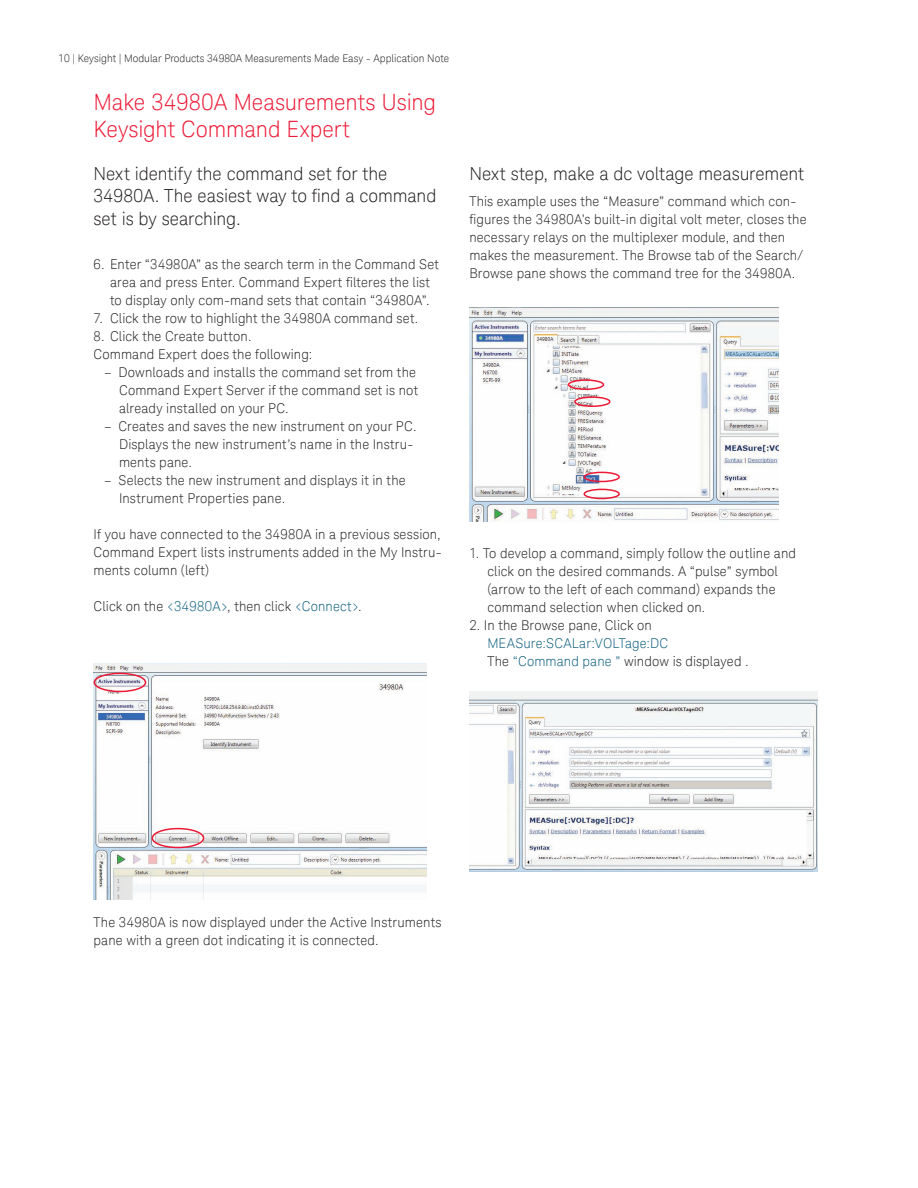
<style>
.page{position:relative;width:918px;height:1188px;background:#fff}
.page>*{position:absolute;margin:0;border:0;box-sizing:border-box;transform-origin:0 0}
.t1{font:300 22.5px/27px "Keysight Sans";letter-spacing:-.005em;color:#ed1a36}
.t2{font:300 18px/22.5px "Keysight Sans";letter-spacing:-.005em;color:#231f20}
.t3{font:300 13.5px/18px "Keysight Sans";letter-spacing:.01em;color:#231f20}
.t4{font:300 13.5px/18px "Keysight Sans";letter-spacing:.01em;color:#0a5c7d}
.t5{font:300 10.5px "Keysight Sans";color:#231f20}
.s1{color:#0a5c7d}
.s2{color:#231f20}
</style>
<div class="page">
<img style="left:94px;top:664px;width:332px;height:235px">
<div style="left:152px;top:828px;width:52px;height:20px;border:2px solid #ed1a36;border-radius:50%"></div>
<div style="left:94px;top:673px;width:52px;height:19px;border:2px solid #ed1a36;border-radius:50%"></div>
<img style="left:469px;top:692px;width:348px;height:180px">
<img style="left:469px;top:307px;width:309px;height:215px">
<div style="left:568px;top:379px;width:36px;height:11px;border:2px solid #ed1a36;border-radius:50%"></div>
<div style="left:574px;top:396px;width:37px;height:11px;border:2px solid #ed1a36;border-radius:50%"></div>
<div style="left:584px;top:472px;width:36px;height:10px;border:2px solid #ed1a36;border-radius:50%"></div>
<div style="left:584px;top:489px;width:36px;height:10px;border:2px solid #ed1a36;border-radius:50%"></div>
<p class="t5" style="left:59px;top:52px;width:392px">10 | Keysight | Modular Products 34980A Measurements Made Easy - Application Note</p>
<h1 class="t1" style="left:94px;top:90px;width:344px">Make 34980A Measurements Using<br>Keysight Command Expert</h1>
<h2 class="t2" style="left:94px;top:162px;width:344px">Next identify the command set for the<br>34980A. The easiest way to i nd a command set is by searching.</h2>
<p class="t3" style="left:94px;top:256px;width:347px;text-align:center">6. Enter “34980A” as the search term in the Command Set area and press Enter. Command Expert i lteres the list<br>to display only com-mand sets that contain “34980A”.</p>
<p class="t3" style="left:94px;top:310px;width:326px">7. Click the row to highlight the 34980A command set.</p>
<p class="t3" style="left:94px;top:328px;width:220px">8. Click the Create button.<br>Command Expert does the following:</p>
<p class="t3" style="left:119px;top:365px;width:301px;text-indent:-15px">– Downloads and installs the command set from the<br>Command Expert Server if the command set is not already installed on your PC.</p>
<p class="t3" style="left:119px;top:419px;width:299px;text-indent:-15px">– Creates and saves the new instrument on your PC.<br>Displays the new instrument’s name in the Instru&shy;ments pane.</p>
<p class="t3" style="left:119px;top:473px;width:288px;text-indent:-15px">– Selects the new instrument and displays it in the<br>Instrument Properties pane.</p>
<p class="t3" style="left:94px;top:526px;width:350px;text-align:justify">If you have connected to the 34980A in a previous session, Command Expert lists instruments added in the My Instru&shy;ments column (left)</p>
<p class="t3" style="left:94px;top:598px;width:270px">Click on the <span class="s1">&lt;34980A&gt;</span>, then click <span class="s1">&lt;Connect&gt;</span>.</p>
<h2 class="t2" style="left:469px;top:162px;width:336px">Next step, make a dc voltage measurement</h2>
<p class="t3" style="left:469px;top:193px;width:339px">This example uses the “Measure” command which con&shy;igures the 34980A’s built-in digital volt meter, closes the necessary relays on the multiplexer module, and then makes the measurement. The Browse tab of the Search/ Browse pane shows the command tree for the 34980A.</p>
<p class="t3" style="left:487px;top:545px;width:310px;text-indent:-18px">1. To develop a command, simply follow the outline and click on the desired commands. A “pulse” symbol (arrow to the left of each command) expands the command selection when clicked on.</p>
<p class="t3" style="left:469px;top:617px;width:184px">2. In the Browse pane, Click on</p>
<p class="t4" style="left:487px;top:635px;width:263px">MEASure:SCALar:VOLTage:DC<br><span class="s2">The</span> “Command pane ” <span class="s2">window is displayed .</span></p>
<p class="t3" style="left:94px;top:913px;width:350px">The 34980A is now displayed under the Active Instruments pane with a green dot indicating it is connected.</p>
</div>
